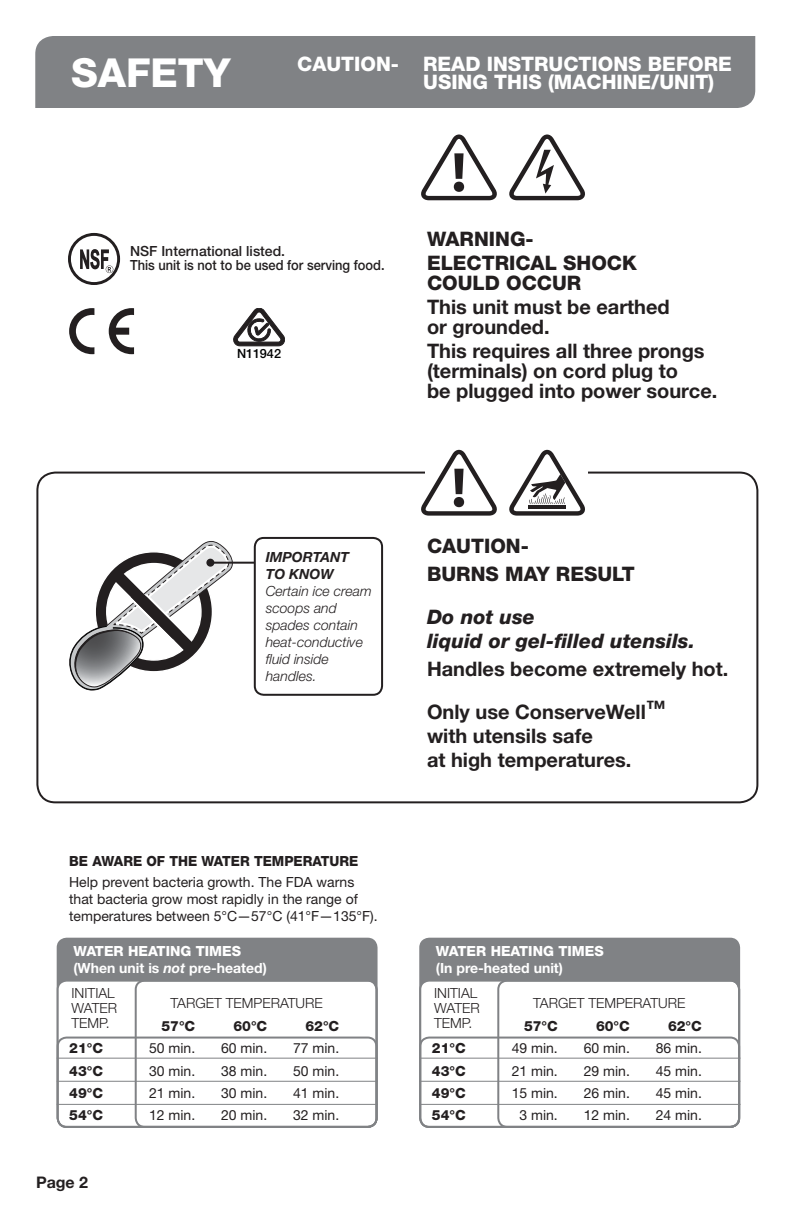
<style>
.page{position:relative;width:792px;height:1224px;background:#fff}
.page>*{position:absolute;margin:0;border:0;box-sizing:border-box;transform-origin:0 0}
.t1{font:800 40px "Helvetica Neue";color:#fff}
.t2{font:700 20px/20px "Helvetica Neue";color:#231f20}
.t3{font:800 20px/24.4px "Helvetica Neue";color:#231f20}
.t4{font:800 20px/18px "Helvetica Neue";color:#fff}
.t5{font:italic 800 20px/24px "Helvetica Neue";color:#231f20}
.t6{font:700 16px "Helvetica Neue";color:#231f20}
.t7{font:14px/17px "Helvetica Neue";color:#231f20}
.t8{font:italic 300 14px/17px "Helvetica Neue";color:#231f20}
.t9{font:300 14px/15px "Helvetica Neue";color:#231f20}
.t10{font:700 14px/16.4px "Helvetica Neue";color:#fff}
.t11{font:500 14px/14.4px "Helvetica Neue";color:#231f20}
.t12{font:800 14px "Helvetica Neue";color:#231f20}
.t13{font:800 14px "Helvetica Neue";color:#231f20;scale:.96 1}
.t14{font:800 14px "Helvetica Neue";color:#fff}
.t15{font:italic 700 14px/17px "Helvetica Neue";color:#231f20}
.t16{font:500 12.8px "Helvetica Neue";color:#010202}
.s1{font-weight:800}
.s2{font-style:italic}
</style>
<div class="page">
<svg style="left:69px;top:541px;width:164px;height:150px"></svg>
<div style="left:35px;top:36px;width:720px;height:72px;background:#808285"></div>
<svg style="left:68px;top:233px;width:52px;height:52px"></svg>
<svg style="left:421px;top:135px;width:76px;height:65px"></svg>
<svg style="left:509px;top:135px;width:76px;height:65px"></svg>
<hr style="left:210px;top:562px;width:97px;height:2px;background:#231f20">
<div style="left:206px;top:559px;width:8px;height:8px;background:#231f20;border-radius:50%"></div>
<div style="left:255px;top:538px;width:127px;height:157px;background:#fff;border-radius:9px"></div>
<div style="left:254px;top:537px;width:129px;height:159px;border:2px solid #231f20;border-radius:9px"></div>
<div style="left:36px;top:472px;width:722px;height:331px;border:2px solid #231f20;border-radius:18px"></div>
<div style="left:425px;top:457px;width:163px;height:36px;background:#fff"></div>
<svg style="left:421px;top:450px;width:76px;height:66px"></svg>
<svg style="left:509px;top:450px;width:76px;height:66px"></svg>
<svg style="left:234px;top:308px;width:51px;height:38px"></svg>
<svg style="left:69px;top:308px;width:25px;height:46px"></svg>
<svg style="left:109px;top:308px;width:25px;height:46px"></svg>
<div style="left:58px;top:939px;width:319px;height:188px;background:#808285;border-radius:9px"></div>
<div style="left:58px;top:981px;width:319px;height:146px;background:#fff;border-radius:9px"></div>
<div style="left:57px;top:1037px;width:321px;height:91px;border:2px solid #808285;border-radius:9px"></div>
<hr style="left:57px;top:1058px;width:321px;height:1px;background:#808285">
<hr style="left:57px;top:1081px;width:321px;height:1px;background:#808285">
<hr style="left:57px;top:1104px;width:321px;height:1px;background:#808285">
<hr style="left:87px;top:1127px;width:272px;height:1px;background:#808285">
<div style="left:135px;top:980px;width:243px;height:148px;border:2px solid #808285;border-radius:9px"></div>
<div style="left:420px;top:939px;width:319px;height:188px;background:#808285;border-radius:9px"></div>
<div style="left:420px;top:981px;width:319px;height:146px;background:#fff;border-radius:9px"></div>
<div style="left:419px;top:1037px;width:321px;height:91px;border:2px solid #808285;border-radius:9px"></div>
<hr style="left:419px;top:1058px;width:322px;height:1px;background:#808285">
<hr style="left:419px;top:1081px;width:322px;height:1px;background:#808285">
<hr style="left:419px;top:1104px;width:322px;height:1px;background:#808285">
<hr style="left:450px;top:1127px;width:272px;height:1px;background:#808285">
<div style="left:497px;top:980px;width:243px;height:148px;border:2px solid #808285;border-radius:9px"></div>
<h1 class="t1" style="left:71px;top:59px;width:161px">SAFETY</h1>
<h2 class="t4" style="left:423px;top:57px;width:310px;text-indent:-126px">CAUTION- READ INSTRUCTIONS BEFORE<br>USING THIS (MACHINE/UNIT)</h2>
<p class="t11" style="left:130px;top:245px;width:256px">NSF International listed.<br>This unit is not to be used for serving food.</p>
<p class="t16" style="left:237px;top:349px;width:45px">N11942</p>
<h2 class="t3" style="left:427px;top:228px;width:211px">WARNING-<br>ELECTRICAL SHOCK</h2>
<h2 class="t3" style="left:427px;top:272px;width:156px">COULD OCCUR</h2>
<h2 class="t2" style="left:427px;top:299px;width:244px">This unit must be earthed or grounded.</h2>
<h2 class="t2" style="left:427px;top:343px;width:292px">This requires all three prongs (terminals) on cord plug to<br>be plugged into power source.</h2>
<p class="t15" style="left:266px;top:550px;width:85px">IMPORTANT<br>TO KNOW</p>
<p class="t8" style="left:266px;top:584px;width:107px">Certain ice cream scoops and spades contain heat-conductive fluid inside handles.</p>
<p class="t13" style="left:69px;top:856px;width:303px">BE AWARE OF THE WATER TEMPERATURE</p>
<p class="t7" style="left:69px;top:875px;width:310px">Help prevent bacteria growth. The FDA warns that bacteria grow most rapidly in the range of temperatures between 5°C—57°C (41°F—135°F).</p>
<p class="t10" style="left:73px;top:944px;width:195px"><span class="s1">WATER HEATING TIMES </span>(When unit is <span class="s2">not</span> pre-heated)</p>
<p class="t9" style="left:72px;top:987px;width:47px">INITIAL<br>WATER<br>TEMP.</p>
<p class="t9" style="left:171px;top:997px;width:154px">TARGET TEMPERATURE</p>
<p class="t12" style="left:161px;top:1021px;width:35px">57°C</p>
<p class="t12" style="left:233px;top:1021px;width:35px">60°C</p>
<p class="t12" style="left:305px;top:1021px;width:35px">62°C</p>
<p class="t12" style="left:69px;top:1043px;width:35px">21°C</p>
<p class="t7" style="left:149px;top:1041px;width:48px">50 min.</p>
<p class="t7" style="left:221px;top:1041px;width:48px">60 min.</p>
<p class="t7" style="left:293px;top:1041px;width:48px">77 min.</p>
<p class="t12" style="left:69px;top:1066px;width:35px">43°C</p>
<p class="t7" style="left:149px;top:1063px;width:48px">30 min.</p>
<p class="t7" style="left:221px;top:1063px;width:48px">38 min.</p>
<p class="t7" style="left:293px;top:1063px;width:48px">50 min.</p>
<p class="t12" style="left:69px;top:1088px;width:35px">49°C</p>
<p class="t7" style="left:149px;top:1086px;width:48px">21 min.</p>
<p class="t7" style="left:221px;top:1086px;width:48px">30 min.</p>
<p class="t7" style="left:293px;top:1086px;width:48px">41 min.</p>
<p class="t12" style="left:69px;top:1110px;width:35px">54°C</p>
<p class="t7" style="left:149px;top:1108px;width:48px">12 min.</p>
<p class="t7" style="left:221px;top:1108px;width:48px">20 min.</p>
<p class="t7" style="left:293px;top:1108px;width:48px">32 min.</p>
<p class="t6" style="left:36px;top:1177px;width:54px">Page 2</p>
<h2 class="t3" style="left:427px;top:533px;width:209px;line-height:28.4px">CAUTION-<br>BURNS MAY RESULT</h2>
<h2 class="t5" style="left:427px;top:606px;width:269px">Do not use<br>liquid or gel-filled utensils.</h2>
<h2 class="t2" style="left:427px;top:649px;width:303px;line-height:42.6px">Handles become extremely hot.<br>Only use ConserveWell™</h2>
<h2 class="t2" style="left:427px;top:725px;width:206px;line-height:24px">with utensils safe<br>at high temperatures.</h2>
<p class="t14" style="left:436px;top:946px;width:169px">WATER HEATING TIMES</p>
<p class="t10" style="left:436px;top:961px;width:129px">(In pre-heated unit)</p>
<p class="t9" style="left:434px;top:987px;width:47px">INITIAL<br>WATER<br>TEMP.</p>
<p class="t9" style="left:533px;top:997px;width:154px">TARGET TEMPERATURE</p>
<p class="t12" style="left:524px;top:1021px;width:35px">57°C</p>
<p class="t12" style="left:596px;top:1021px;width:35px">60°C</p>
<p class="t12" style="left:668px;top:1021px;width:35px">62°C</p>
<p class="t12" style="left:432px;top:1043px;width:35px">21°C</p>
<p class="t7" style="left:512px;top:1041px;width:48px">49 min.</p>
<p class="t7" style="left:584px;top:1041px;width:48px">60 min.</p>
<p class="t7" style="left:656px;top:1041px;width:48px">86 min.</p>
<p class="t12" style="left:432px;top:1066px;width:35px">43°C</p>
<p class="t7" style="left:512px;top:1063px;width:48px">21 min.</p>
<p class="t7" style="left:584px;top:1063px;width:48px">29 min.</p>
<p class="t7" style="left:656px;top:1063px;width:48px">45 min.</p>
<p class="t12" style="left:432px;top:1088px;width:35px">49°C</p>
<p class="t7" style="left:512px;top:1086px;width:48px">15 min.</p>
<p class="t7" style="left:584px;top:1086px;width:48px">26 min.</p>
<p class="t7" style="left:656px;top:1086px;width:48px">45 min.</p>
<p class="t12" style="left:432px;top:1110px;width:35px">54°C</p>
<p class="t7" style="left:519px;top:1108px;width:40px">3 min.</p>
<p class="t7" style="left:584px;top:1108px;width:48px">12 min.</p>
<p class="t7" style="left:656px;top:1108px;width:48px">24 min.</p>
</div>
